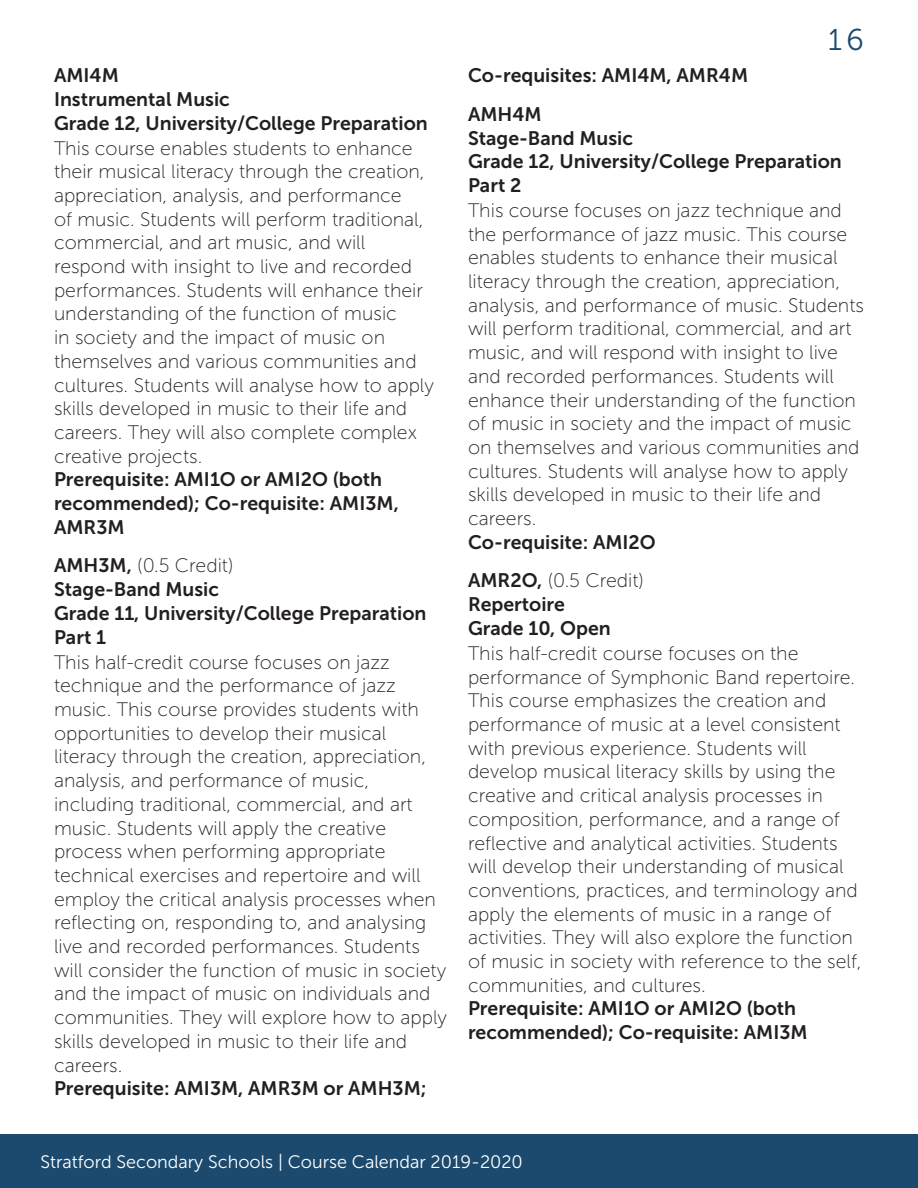
<style>
.page{position:relative;width:918px;height:1188px;background:#fff}
.page>*{position:absolute;margin:0;border:0;box-sizing:border-box;transform-origin:0 0}
.t1{font:30px "Museo Sans 300";color:#1b4a6e}
.Course-description{font:19.5px/23.7px "Museo Sans 100";color:#231f20}
.Course-Info{font:19.5px/23.7px "Museo Sans 700";color:#231f20}
.Course-description-2{font:19.5px "Museo Sans 700";color:#231f20}
.t2{font:18px "Museo Sans 300";color:#fff}
.s1{font-family:"Museo Sans 700"}
.s2{font-family:"Museo Sans 100"}
</style>
<div class="page">
<div style="left:0;top:1134px;width:918px;height:54px;background:#1b4a6e"></div>
<p class="Course-Info" style="left:54px;top:64px;width:375px">AMI4M<br>Instrumental Music<br>Grade 12, University/College Preparation</p>
<p class="Course-description" style="left:54px;top:136px;width:381px">This course enables students to enhance their musical literacy through the creation, appreciation, analysis, and performance<br>of music. Students will perform traditional, commercial, and art music, and will respond with insight to live and recorded performances. Students will enhance their understanding of the function of music<br>in society and the impact of music on themselves and various communities and cultures. Students will analyse how to apply skills developed in music to their life and careers. They will also complete complex creative projects.<br><span class="s1">Prerequisite: AMI1O or AMI2O (both recommended); Co-requisite: AMI3M, AMR3M</span></p>
<p class="Course-Info" style="left:54px;top:554px;width:374px">AMH3M, <span class="s2">(0.5 Credit)<br></span>Stage-Band Music<br>Grade 11, University/College Preparation<br>Part 1</p>
<p class="Course-description" style="left:54px;top:650px;width:395px">This half-credit course focuses on jazz technique and the performance of jazz music. This course provides students with opportunities to develop their musical literacy through the creation, appreciation, analysis, and performance of music, including traditional, commercial, and art music. Students will apply the creative process when performing appropriate technical exercises and repertoire and will employ the critical analysis processes when reflecting on, responding to, and analysing live and recorded performances. Students will consider the function of music in society and the impact of music on individuals and communities. They will explore how to apply skills developed in music to their life and careers.<br><span class="s1">Prerequisite: AMI3M, AMR3M or AMH3M;</span></p>
<h1 class="t1" style="left:828px;top:24px;width:37px">16</h1>
<p class="Course-description-2" style="left:468px;top:65px;width:282px">Co-requisites: AMI4M, AMR4M</p>
<p class="Course-Info" style="left:468px;top:102px;width:375px">AMH4M<br>Stage-Band Music<br>Grade 12, University/College Preparation<br>Part 2</p>
<p class="Course-description" style="left:468px;top:199px;width:398px">This course focuses on jazz technique and the performance of jazz music. This course enables students to enhance their musical literacy through the creation, appreciation, analysis, and performance of music. Students will perform traditional, commercial, and art music, and will respond with insight to live and recorded performances. Students will enhance their understanding of the function of music in society and the impact of music on themselves and various communities and cultures. Students will analyse how to apply skills developed in music to their life and careers.<br><span class="s1">Co-requisite: AMI2O</span></p>
<p class="Course-Info" style="left:468px;top:569px;width:177px">AMR2O, <span class="s2">(0.5 Credit)<br></span>Repertoire<br>Grade 10, Open</p>
<p class="Course-description" style="left:468px;top:642px;width:395px">This half-credit course focuses on the performance of Symphonic Band repertoire.<br>This course emphasizes the creation and performance of music at a level consistent with previous experience. Students will develop musical literacy skills by using the creative and critical analysis processes in composition, performance, and a range of reflective and analytical activities. Students will develop their understanding of musical conventions, practices, and terminology and apply the elements of music in a range of activities. They will also explore the function of music in society with reference to the self, communities, and cultures.<br><span class="s1">Prerequisite: AMI1O or AMI2O (both recommended); Co-requisite: AMI3M</span></p>
<p class="t2" style="left:40px;top:1152px;width:484px">Stratford Secondary Schools | Course Calendar 2019-2020</p>
</div>
